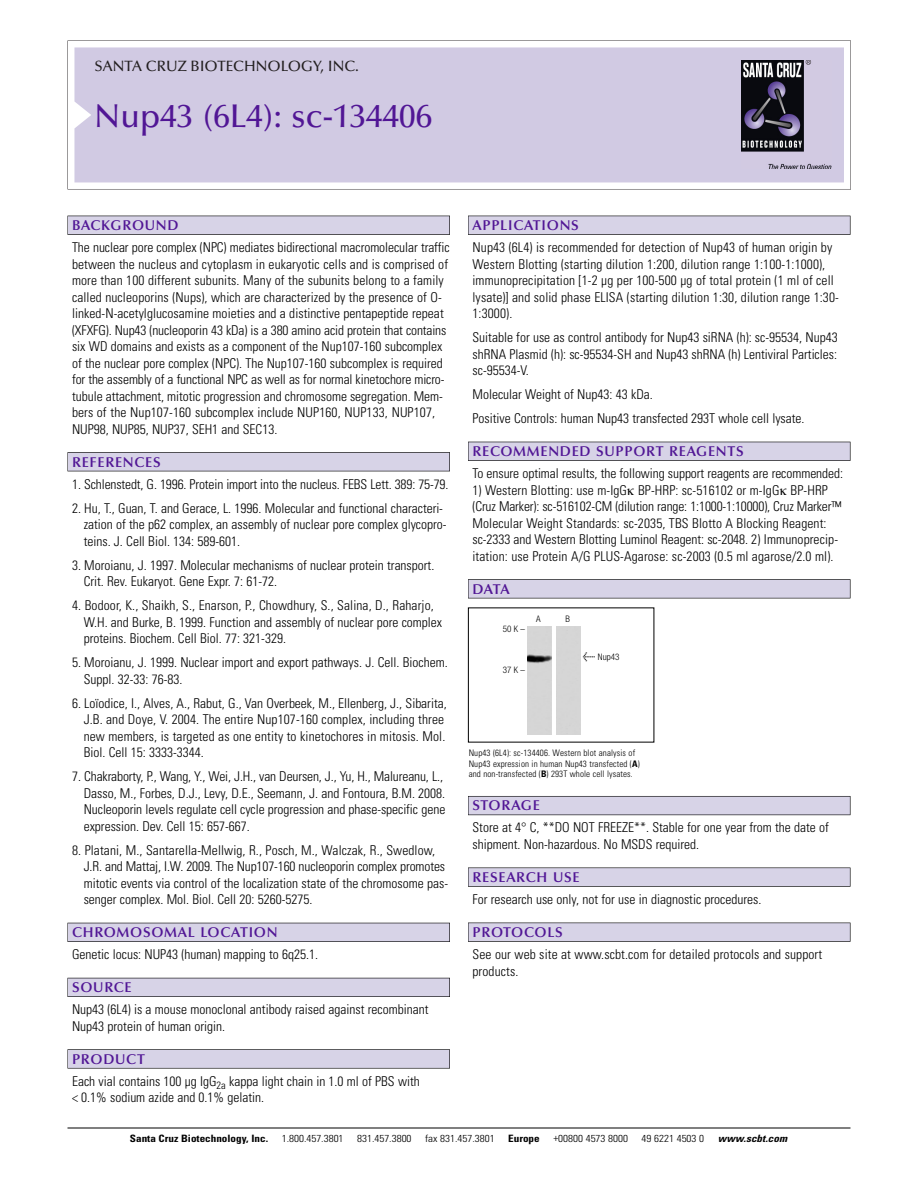
<style>
.page{position:relative;width:918px;height:1188px;background:#fff}
.page>*{position:absolute;margin:0;border:0;box-sizing:border-box;transform-origin:0 0}
.t1{font:500 33px "Optima";color:#511695}
.t2{font:500 15px "Optima";color:#231f20}
.t3{font:600 14.25px "Optima";letter-spacing:.05em;color:#511695}
.t4{font:300 condensed 13.5px/16.5px "Univers";color:#000}
.t5{font:300 condensed 10.2px "Univers";color:#000;scale:1.1 1}
.t6{font:700 condensed 10.2px "Univers";color:#000;scale:1.1 1}
.t7{font:italic 700 condensed 10.2px "Univers";letter-spacing:.005em;color:#000;scale:1.1 1}
.t8{font:300 condensed 9px/10.5px "Univers";letter-spacing:.015em;color:#000}
.t9{font:300 condensed 9px "Helvetica Neue";color:#000}
.s1{font-family:"Meta Plus";font-weight:400;font-stretch:normal;font-size:10.5px}
.s2{font-weight:700}
</style>
<div class="page">
<svg style="left:68px;top:40px;width:783px;height:149px"></svg>
<div style="left:74px;top:47px;width:770px;height:135px;background:#d1cae3"></div>
<img style="left:741px;top:60px;width:90px;height:108px">
<div style="left:68px;top:216px;width:382px;height:19px;background:#525155"></div>
<div style="left:68px;top:216px;width:381px;height:18px;background:#d7d3e7"></div>
<div style="left:68px;top:452px;width:382px;height:19px;background:#525155"></div>
<div style="left:68px;top:453px;width:381px;height:18px;background:#d7d3e7"></div>
<div style="left:68px;top:923px;width:382px;height:19px;background:#525158"></div>
<div style="left:68px;top:923px;width:381px;height:18px;background:#d7d3e7"></div>
<div style="left:68px;top:978px;width:382px;height:19px;background:#54535a"></div>
<div style="left:68px;top:978px;width:381px;height:18px;background:#d7d3e7"></div>
<svg style="left:68px;top:1049px;width:382px;height:20px"></svg>
<div style="left:68px;top:1050px;width:381px;height:18px;background:#d7d3e7"></div>
<div style="left:468px;top:216px;width:382px;height:19px;background:#525155"></div>
<div style="left:468px;top:216px;width:382px;height:18px;background:#d7d3e7"></div>
<div style="left:468px;top:442px;width:382px;height:19px;background:#515055"></div>
<div style="left:468px;top:442px;width:382px;height:18px;background:#d7d3e7"></div>
<div style="left:468px;top:579px;width:382px;height:19px;background:#545357"></div>
<div style="left:468px;top:580px;width:382px;height:18px;background:#d7d3e7"></div>
<div style="left:468px;top:796px;width:382px;height:19px;background:#5b5961"></div>
<div style="left:468px;top:797px;width:382px;height:18px;background:#d7d3e7"></div>
<div style="left:468px;top:868px;width:382px;height:19px;background:#575759"></div>
<div style="left:468px;top:868px;width:382px;height:18px;background:#d7d3e7"></div>
<div style="left:468px;top:923px;width:382px;height:19px;background:#545356"></div>
<div style="left:468px;top:923px;width:382px;height:18px;background:#d7d3e7"></div>
<hr style="left:68px;top:1128px;width:782px;height:1px;background:#000">
<img style="left:527px;top:627px;width:25px;height:108px">
<p class="t2" style="left:94px;top:61px;width:266px">SANTA CRUZ BIOTECHNOLOGY, INC.</p>
<h1 class="t1" style="left:94px;top:103px;width:339px">Nup43 (6L4): sc-134406</h1>
<p class="t3" style="left:72px;top:219px;width:108px">BACKGROUND</p>
<p class="t4" style="left:72px;top:240px;width:379px">The nuclear pore complex (NPC) mediates bidirectional macromolecular traffic between the nucleus and cytoplasm in eukaryotic cells and is comprised of more than 100 different subunits. Many of the subunits belong to a family called nucleoporins (Nups), which are characterized by the presence of O&shy;linked-N-acetylglucosamine moieties and a distinctive pentapeptide repeat (XFXFG). Nup43 (nucleoporin 43 kDa) is a 380 amino acid protein that contains six WD domains and exists as a component of the Nup107-160 subcomplex of the nuclear pore complex (NPC). The Nup107-160 subcomplex is required for the assembly of a functional NPC as well as for normal kinetochore micro&shy;tubule attachment, mitotic progression and chromosome segregation. Mem&shy;bers of the Nup107-160 subcomplex include NUP160, NUP133, NUP107, NUP98, NUP85, NUP37, SEH1 and SEC13.</p>
<p class="t3" style="left:72px;top:456px;width:90px">REFERENCES</p>
<p class="t4" style="left:72px;top:477px;width:378px">1. Schlenstedt, G. 1996. Protein import into the nucleus. FEBS Lett. 389: 75-79.</p>
<p class="t4" style="left:84px;top:501px;width:364px;text-indent:-12px">2. Hu, T., Guan, T. and Gerace, L. 1996. Molecular and functional characteri&shy;zation of the p62 complex, an assembly of nuclear pore complex glycopro&shy;teins. J. Cell Biol. 134: 589-601.</p>
<p class="t4" style="left:84px;top:558px;width:352px;text-indent:-12px">3. Moroianu, J. 1997. Molecular mechanisms of nuclear protein transport.<br>Crit. Rev. Eukaryot. Gene Expr. 7: 61-72.</p>
<p class="t4" style="left:84px;top:598px;width:360px;text-indent:-12px">4. Bodoor, K., Shaikh, S., Enarson, P., Chowdhury, S., Salina, D., Raharjo,<br>W.H. and Burke, B. 1999. Function and assembly of nuclear pore complex proteins. Biochem. Cell Biol. 77: 321-329.</p>
<p class="t4" style="left:84px;top:655px;width:366px;text-indent:-12px">5. Moroianu, J. 1999. Nuclear import and export pathways. J. Cell. Biochem.<br>Suppl. 32-33: 76-83.</p>
<p class="t4" style="left:84px;top:696px;width:365px;text-indent:-12px">6. Loïodice, I., Alves, A., Rabut, G., Van Overbeek, M., Ellenberg, J., Sibarita, J.B. and Doye, V. 2004. The entire Nup107-160 complex, including three new members, is targeted as one entity to kinetochores in mitosis. Mol.<br>Biol. Cell 15: 3333-3344.</p>
<p class="t4" style="left:84px;top:769px;width:363px;text-indent:-12px">7. Chakraborty, P., Wang, Y., Wei, J.H., van Deursen, J., Yu, H., Malureanu, L., Dasso, M., Forbes, D.J., Levy, D.E., Seemann, J. and Fontoura, B.M. 2008.<br>Nucleoporin levels regulate cell cycle progression and phase-specific gene expression. Dev. Cell 15: 657-667.</p>
<p class="t4" style="left:84px;top:843px;width:366px;text-indent:-12px">8. Platani, M., Santarella-Mellwig, R., Posch, M., Walczak, R., Swedlow, J.R. and Mattaj, I.W. 2009. The Nup107-160 nucleoporin complex promotes mitotic events via control of the localization state of the chromosome pas&shy;senger complex. Mol. Biol. Cell 20: 5260-5275.</p>
<p class="t3" style="left:72px;top:927px;width:207px">CHROMOSOMAL LOCATION</p>
<p class="t4" style="left:72px;top:947px;width:248px">Genetic locus: NUP43 (human) mapping to 6q25.1.</p>
<p class="t3" style="left:72px;top:982px;width:61px">SOURCE</p>
<p class="t4" style="left:72px;top:1002px;width:358px">Nup43 (6L4) is a mouse monoclonal antibody raised against recombinant<br>Nup43 protein of human origin.</p>
<p class="t3" style="left:72px;top:1053px;width:74px">PRODUCT</p>
<p class="t4" style="left:72px;top:1074px;width:349px">Each vial contains 100 µg IgG<sub>2a</sub> kappa light chain in 1.0 ml of PBS with &lt; 0.1% sodium azide and 0.1% gelatin.</p>
<p class="t3" style="left:473px;top:219px;width:108px">APPLICATIONS</p>
<p class="t4" style="left:473px;top:240px;width:368px">Nup43 (6L4) is recommended for detection of Nup43 of human origin by Western Blotting (starting dilution 1:200, dilution range 1:100-1:1000), immunoprecipitation [1-2 µg per 100-500 µg of total protein (1 ml of cell lysate)] and solid phase ELISA (starting dilution 1:30, dilution range 1:30- 1:3000).</p>
<p class="t4" style="left:473px;top:330px;width:367px;text-align:justify">Suitable for use as control antibody for Nup43 siRNA (h): sc-95534, Nup43 shRNA Plasmid (h): sc-95534-SH and Nup43 shRNA (h) Lentiviral Particles: sc-95534-V.</p>
<p class="t4" style="left:473px;top:383px;width:334px;line-height:24px">Molecular Weight of Nup43: 43 kDa.<br>Positive Controls: human Nup43 transfected 293T whole cell lysate.</p>
<p class="t3" style="left:473px;top:446px;width:273px">RECOMMENDED SUPPORT REAGENTS</p>
<p class="t4" style="left:473px;top:466px;width:372px">To ensure optimal results, the following support reagents are recommended:</p>
<p class="t4" style="left:473px;top:483px;width:370px">1) Western Blotting: use m-IgG BP-HRP: sc-516102 or m-IgG BP-HRP (Cruz Marker): sc-516102-CM (dilution range: 1:1000-1:10000), Cruz Marker™ Molecular Weight Standards: sc-2035, TBS Blotto A Blocking Reagent: sc-2333 and Western Blotting Luminol Reagent: sc-2048. 2) Immunoprecip&shy;itation: use Protein A/G PLUS-Agarose: sc-2003 (0.5 ml agarose/2.0 ml).</p>
<p class="t3" style="left:473px;top:583px;width:39px">DATA</p>
<p class="t9" style="left:503px;top:626px;width:24px">50K–</p>
<p class="t9" style="left:503px;top:667px;width:24px">37K–</p>
<p class="t9" style="left:536px;top:616px;width:6px">A</p>
<p class="t9" style="left:566px;top:616px;width:6px">B</p>
<p class="t9" style="left:583px;top:654px;width:38px"><span class="s1">&lt;</span> Nup43</p>
<p class="t8" style="left:469px;top:749px;width:173px">Nup43 (6L4): sc-134406. Western blot analysis of<br>Nup43 expression in human Nup43 transfected (<span class="s2">A</span>) and non-transfected (<span class="s2">B</span>) 293T whole cell lysates.</p>
<p class="t3" style="left:473px;top:800px;width:69px">STORAGE</p>
<p class="t4" style="left:473px;top:821px;width:358px">Store at 4° C, **DO NOT FREEZE**. Stable for one year from the date of shipment. Non-hazardous. No MSDS required.</p>
<p class="t3" style="left:473px;top:871px;width:109px">RESEARCH USE</p>
<p class="t4" style="left:473px;top:892px;width:290px">For research use only, not for use in diagnostic procedures.</p>
<p class="t3" style="left:473px;top:926px;width:92px">PROTOCOLS</p>
<p class="t4" style="left:473px;top:947px;width:351px">See our web site at www.scbt.com for detailed protocols and support products.</p>
<p class="t6" style="left:130px;top:1135px;width:127px">Santa Cruz Biotechnology, Inc.</p>
<p class="t5" style="left:282px;top:1135px;width:58px">1.800.457.3801</p>
<p class="t5" style="left:357px;top:1135px;width:51px">831.457.3800</p>
<p class="t5" style="left:425px;top:1135px;width:65px">fax 831.457.3801</p>
<p class="t6" style="left:508px;top:1135px;width:30px">Europe</p>
<p class="t5" style="left:553px;top:1135px;width:69px">+00800 4573 8000</p>
<p class="t5" style="left:642px;top:1135px;width:58px">49 6221 4503 0</p>
<p class="t7" style="left:718px;top:1135px;width:64px">www.scbt.com</p>
</div>
